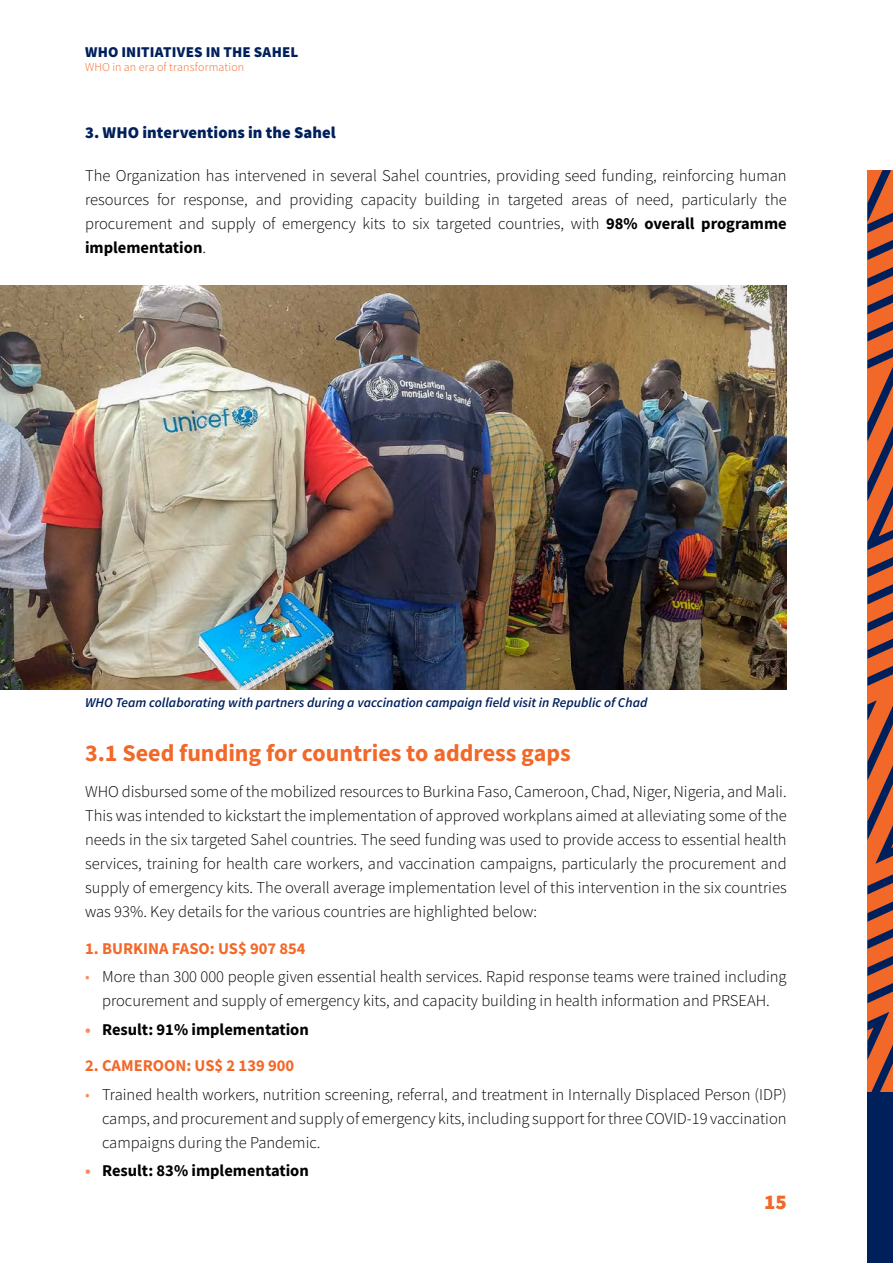
<style>
.page{position:relative;width:893px;height:1263px;background:#fff}
.page>*{position:absolute;margin:0;border:0;box-sizing:border-box;transform-origin:0 0}
.t1{font:700 24px "Source Sans Pro";letter-spacing:-.005em;color:#f26829}
.t2{font:900 21px "Source Sans Pro";color:#f26829}
.t3{font:300 16.5px/24px "Source Sans Pro";color:#000;text-align:justify}
.t4{font:700 16.5px "Source Sans Pro";color:#000}
.t5{font:700 16.5px "Source Sans Pro";color:#f26829}
.t6{font:900 16.5px "Source Sans Pro";letter-spacing:.005em;color:#00205c}
.t7{font:900 15px "Source Sans Pro";letter-spacing:.01em;color:#00205c}
.t8{font:italic 600 13.5px "Source Sans Pro";color:#00205c}
.t9{font:300 12px "Source Sans Pro";letter-spacing:.01em;color:#f26829}
.s1{font-weight:700}
.s2{color:#f58e5f}
</style>
<div class="page">
<div style="left:867px;top:170px;width:26px;height:927px;background:#f26829"></div>
<svg style="left:867px;top:956px;width:26px;height:20px"></svg>
<svg style="left:867px;top:983px;width:26px;height:110px"></svg>
<svg style="left:867px;top:611px;width:26px;height:338px"></svg>
<svg style="left:867px;top:294px;width:26px;height:310px"></svg>
<svg style="left:867px;top:267px;width:26px;height:20px"></svg>
<svg style="left:867px;top:240px;width:26px;height:20px"></svg>
<svg style="left:867px;top:170px;width:26px;height:63px"></svg>
<div style="left:867px;top:1093px;width:26px;height:170px;background:#00205c"></div>
<img style="left:0;top:285px;width:787px;height:404px">
<p class="t7" style="left:85px;top:41px;width:215px">WHO INITIATIVES IN THE SAHEL</p>
<p class="t9" style="left:85px;top:60px;width:161px">WHO in an era of transformation</p>
<p class="t6" style="left:85px;top:121px;width:252px">3. WHO interventions in the Sahel</p>
<p class="t3" style="left:85px;top:163px;width:703px">The Organization has intervened in several Sahel countries, providing seed funding, reinforcing human resources for response, and providing capacity building in targeted areas of need, particularly the procurement and supply of emergency kits to six targeted countries, with <span class="s1">98% overall programme implementation</span>.</p>
<p class="t8" style="left:85px;top:693px;width:564px">WHO Team collaborating with partners during a vaccination campaign field visit in Republic of Chad</p>
<h1 class="t1" style="left:85px;top:736px;width:487px">3.1 Seed funding for countries to address gaps</h1>
<p class="t3" style="left:85px;top:780px;width:703px">WHO disbursed some of the mobilized resources to Burkina Faso, Cameroon, Chad, Niger, Nigeria, and Mali.<br>This was intended to kickstart the implementation of approved workplans aimed at alleviating some of the needs in the six targeted Sahel countries. The seed funding was used to provide access to essential health services, training for health care workers, and vaccination campaigns, particularly the procurement and supply of emergency kits. The overall average implementation level of this intervention in the six countries was 93%. Key details for the various countries are highlighted below:</p>
<p class="t5" style="left:85px;top:937px;width:222px">1. BURKINA FASO: US$ 907 854</p>
<p class="t3" style="left:85px;top:965px;width:703px;text-align:center"><span class="s2">•</span> More than 300 000 people given essential health services. Rapid response teams were trained including procurement and supply of emergency kits, and capacity building in health information and PRSEAH.</p>
<p class="t4" style="left:85px;top:1018px;width:225px"><span class="s2">•</span> Result: 91% implementation</p>
<p class="t5" style="left:85px;top:1055px;width:211px">2. CAMEROON: US$ 2 139 900</p>
<p class="t3" style="left:102px;top:1082px;width:686px;text-indent:-17px"><span class="s2">•</span> Trained health workers, nutrition screening, referral, and treatment in Internally Displaced Person (IDP) camps, and procurement and supply of emergency kits, including support for three COVID-19 vaccination campaigns during the Pandemic.</p>
<p class="t4" style="left:85px;top:1159px;width:225px"><span class="s2">•</span> Result: 83% implementation</p>
<p class="t2" style="left:764px;top:1187px;width:24px">15</p>
</div>
